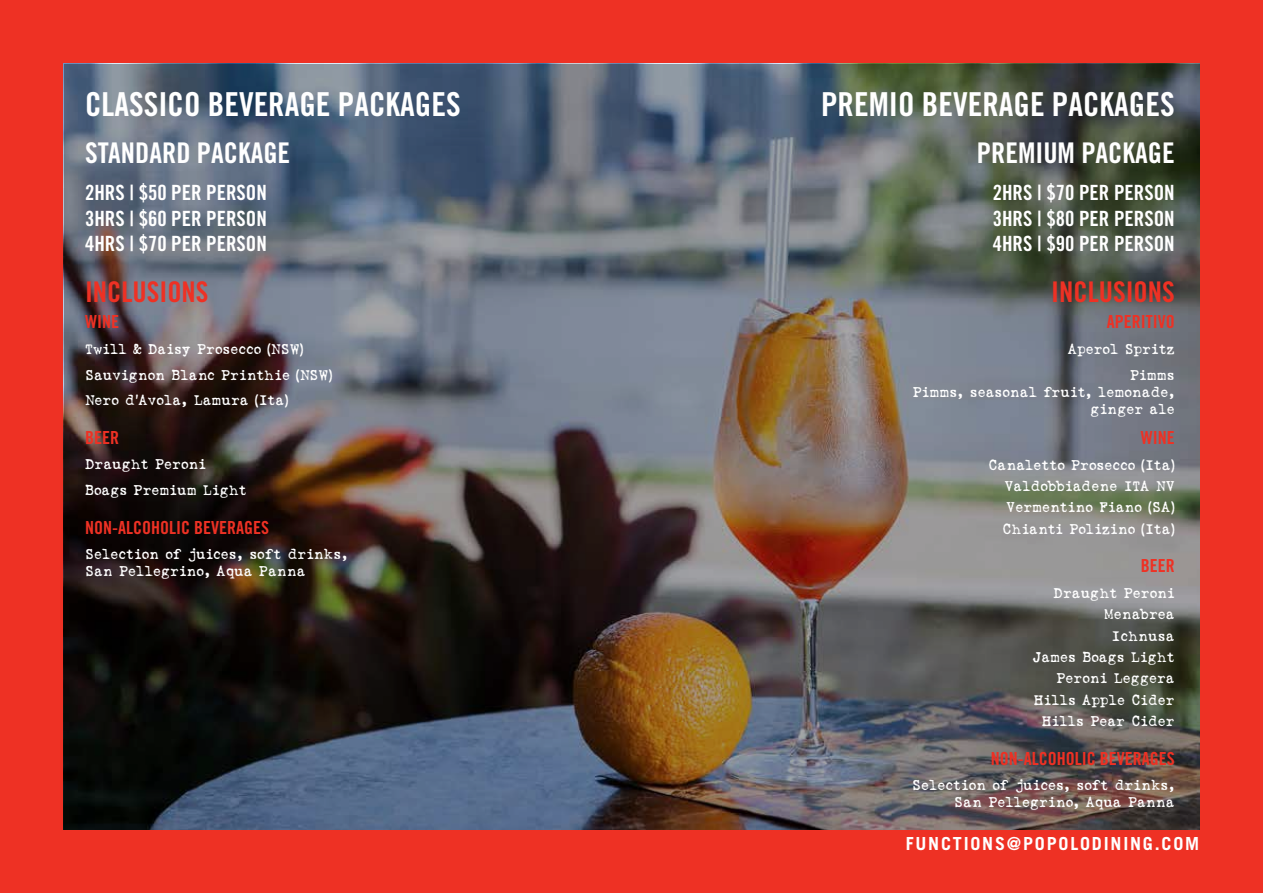
<style>
.page{position:relative;width:1263px;height:893px;background:#fff}
.page>*{position:absolute;margin:0;border:0;box-sizing:border-box;transform-origin:0 0}
.t1{font:33px "Trade Gothic Bold Cond Twenty";color:#fff}
.t2{font:28.5px "Trade Gothic Bold Cond Twenty";color:#fff}
.t3{font:28.5px "Trade Gothic Bold Cond Twenty";color:#ee3124}
.t4{font:21px/25.2px "Trade Gothic Bold Cond Twenty";color:#fff;text-align:justify}
.t5{font:18px "Trade Gothic Bold Cond Twenty";color:#ee3124}
.t6{font:700 18px "Trade Gothic";letter-spacing:.1em;color:#fff}
.t7{font:14.25px/21.3px "Love Letter TW";color:#fff;text-align:right}
</style>
<div class="page">
<div style="left:0;top:0;width:1263px;height:893px;background:linear-gradient(to right,#ee3124,#ee3124)"></div>
<img style="left:64px;top:64px;width:1135px;height:765px">
<h1 class="t1" style="left:85px;top:84px;width:377px">CLASSICO BEVERAGE PACKAGES</h1>
<h2 class="t2" style="left:85px;top:135px;width:207px">STANDARD PACKAGE</h2>
<h3 class="t4" style="left:85px;top:180px;width:183px">2HRS | $50 PER PERSON 3HRS | $60 PER PERSON 4HRS | $70 PER PERSON</h3>
<h2 class="t3" style="left:85px;top:275px;width:125px">INCLUSIONS</h2>
<p class="t5" style="left:85px;top:311px;width:36px">WINE</p>
<p class="t7" style="left:85px;top:337px;width:249px;line-height:25.7px;text-align:left">Twill &amp; Daisy Prosecco (NSW)<br>Sauvignon Blanc Printhie (NSW)<br>Nero d’Avola, Lamura (Ita)</p>
<p class="t5" style="left:85px;top:426px;width:35px">BEER</p>
<p class="t7" style="left:85px;top:452px;width:163px;line-height:25.7px;text-align:left">Draught Peroni<br>Boags Premium Light</p>
<p class="t5" style="left:85px;top:516px;width:185px">NON-ALCOHOLIC BEVERAGES</p>
<p class="t7" style="left:85px;top:546px;width:264px;line-height:17.1px;text-align:left">Selection of juices, soft drinks,<br>San Pellegrino, Aqua Panna</p>
<h1 class="t1" style="left:821px;top:84px;width:355px">PREMIO BEVERAGE PACKAGES</h1>
<h2 class="t2" style="left:977px;top:135px;width:199px">PREMIUM PACKAGE</h2>
<h3 class="t4" style="left:993px;top:180px;width:183px">2HRS | $70 PER PERSON 3HRS | $80 PER PERSON 4HRS | $90 PER PERSON</h3>
<h2 class="t3" style="left:1051px;top:275px;width:125px">INCLUSIONS</h2>
<p class="t5" style="left:1107px;top:311px;width:69px">APERITIVO</p>
<p class="t7" style="left:1068px;top:337px;width:108px;line-height:25.7px">Aperol Spritz<br>Pimms</p>
<p class="t7" style="left:913px;top:384px;width:263px;line-height:17.1px">Pimms, seasonal fruit, lemonade, ginger ale</p>
<p class="t5" style="left:1141px;top:427px;width:36px">WINE</p>
<p class="t7" style="left:1002px;top:455px;width:174px;text-align:justify;text-indent:-14px">Canaletto Prosecco (Ita)<br>Valdobbiadene ITA NV Vermentino Fiano (SA)<br>Chianti Polizino (Ita)</p>
<p class="t5" style="left:1141px;top:555px;width:35px">BEER</p>
<p class="t7" style="left:1032px;top:583px;width:144px">Draught Peroni<br>Menabrea<br>Ichnusa<br>James Boags Light<br>Peroni Leggera<br>Hills Apple Cider<br>Hills Pear Cider</p>
<p class="t5" style="left:991px;top:747px;width:185px">NON-ALCOHOLIC BEVERAGES</p>
<p class="t7" style="left:912px;top:777px;width:264px;line-height:17.1px">Selection of juices, soft drinks,<br>San Pellegrino, Aqua Panna</p>
<p class="t6" style="left:906px;top:833px;width:295px">FUNCTIONS@POPOLODINING.COM</p>
</div>
